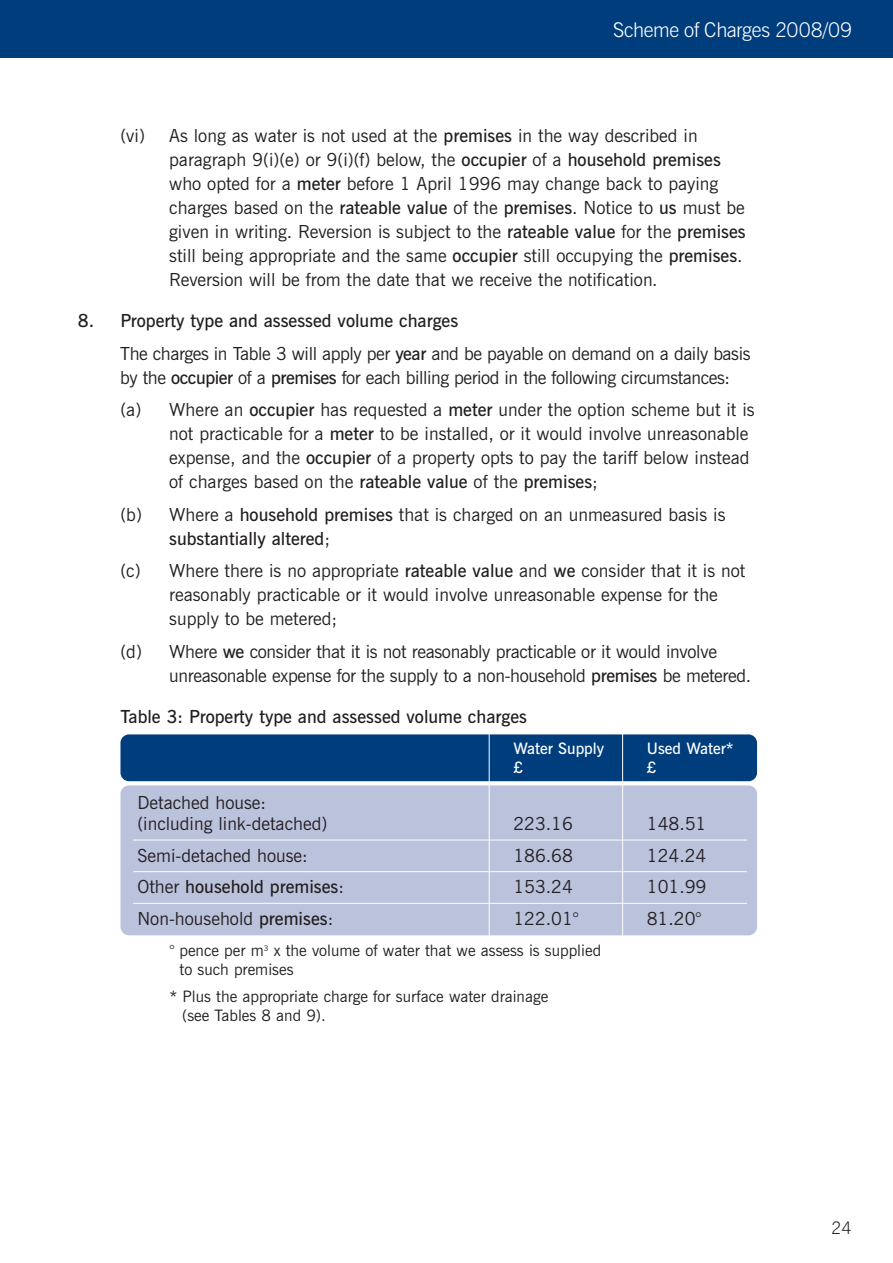
<style>
.page{position:relative;width:893px;height:1263px;background:#fff}
.page>*{position:absolute;margin:0;border:0;box-sizing:border-box;transform-origin:0 0}
.t1{font:300 20.25px "News Gothic BT";letter-spacing:-.005em;color:#fff}
.t2{font:18px/24px "News Gothic BT";color:#231f20}
.t3{font:18px/32.5px "News Gothic BT";letter-spacing:-.025em;color:#231f20}
.t4{font:18px/24px "News Gothic BT";letter-spacing:-.02em;color:#231f20}
.t5{font:600 18px "News Gothic BT";color:#231f20}
.t6{font:300 17.25px "News Gothic BT";color:#231f20}
.t7{font:15.75px/18.8px "News Gothic BT";color:#231f20}
.t8{font:600 15.75px "News Gothic BT";color:#fff}
.s1{font-weight:600}
.s2{font-weight:400}
</style>
<div class="page">
<div style="left:120px;top:734px;width:637px;height:47px;background:#003d7d;border-radius:9px"></div>
<div style="left:120px;top:785px;width:637px;height:150px;background:#bbc2db;border-radius:9px"></div>
<hr style="left:133px;top:840px;width:614px;height:1px;background:#fff">
<hr style="left:133px;top:871px;width:614px;height:1px;background:#fff">
<hr style="left:133px;top:903px;width:614px;height:1px;background:#fff">
<div style="left:0;top:0;width:892px;height:57px;background:#003d7d"></div>
<hr style="left:622px;top:732px;width:1px;height:206px;background:#fff">
<hr style="left:489px;top:732px;width:1px;height:206px;background:#fff">
<p class="t1" style="left:613px;top:23px;width:241px">Scheme of Charges 2008/09</p>
<p class="t2" style="left:169px;top:126px;width:578px;text-indent:-49px">(vi) As long as water is not used at the <span class="s1">premises</span> in the way described in paragraph 9(i)(e) or 9(i)(f) below, the <span class="s1">occupier</span> of a <span class="s1">household premises </span>who opted for a <span class="s1">meter</span> before 1 April 1996 may change back to paying charges based on the <span class="s1">rateable value</span> of the <span class="s1">premises</span>. Notice to <span class="s1">us</span> must be given in writing. Reversion is subject to the <span class="s1">rateable value</span> for the <span class="s1">premises </span>still being appropriate and the same <span class="s1">occupier</span> still occupying the <span class="s1">premises</span>.<br>Reversion will be from the date that we receive the notification.</p>
<p class="t3" style="left:120px;top:307px;width:631px;text-indent:-42px"><span class="s1">8. Property type and assessed volume charges<br></span>The charges in Table 3 will apply per <span class="s1">year</span> and be payable on demand on a daily basis</p>
<p class="t3" style="left:120px;top:363px;width:636px">by the <span class="s1">occupier</span> of a <span class="s1">premises</span> for each billing period in the following circumstances: (a) Where an <span class="s1">occupier</span> has requested a <span class="s1">meter</span> under the option scheme but it is</p>
<p class="t2" style="left:169px;top:424px;width:581px;text-align:justify">not practicable for a <span class="s1">meter</span> to be installed, or it would involve unreasonable expense, and the <span class="s1">occupier</span> of a property opts to pay the tariff below instead of charges based on the <span class="s1">rateable value</span> of the <span class="s1">premises</span>;</p>
<p class="t2" style="left:169px;top:504px;width:557px;text-indent:-49px">(b) Where a <span class="s1">household premises</span> that is charged on an unmeasured basis is <span class="s1">substantially altered</span>;</p>
<p class="t2" style="left:169px;top:561px;width:577px;text-indent:-49px">(c) Where there is no appropriate <span class="s1">rateable value</span> and <span class="s1">we</span> consider that it is not reasonably practicable or it would involve unreasonable expense for the supply to be metered;</p>
<p class="t4" style="left:169px;top:641px;width:583px;text-indent:-49px">(d) Where <span class="s1">we</span> consider that it is not reasonably practicable or it would involve unreasonable expense for the supply to a non-household <span class="s1">premises</span> be metered.</p>
<p class="t5" style="left:120px;top:710px;width:408px">Table 3: Property type and assessed volume charges</p>
<p class="t8" style="left:513px;top:743px;width:92px">Water Supply</p>
<p class="t8" style="left:646px;top:743px;width:88px">Used Water*</p>
<p class="t8" style="left:513px;top:762px;width:11px">£</p>
<p class="t8" style="left:646px;top:762px;width:11px">£</p>
<p class="t2" style="left:137px;top:794px;width:191px;line-height:21px">Detached house: (including link-detached)</p>
<p class="t2" style="left:513px;top:814px;width:61px">223.16</p>
<p class="t2" style="left:646px;top:814px;width:61px">148.51</p>
<p class="t2" style="left:137px;top:845px;width:172px">Semi-detached house:</p>
<p class="t2" style="left:513px;top:845px;width:61px">186.68</p>
<p class="t2" style="left:646px;top:845px;width:61px">124.24</p>
<p class="t5" style="left:137px;top:880px;width:208px"><span class="s2">Other</span> household premises<span class="s2">:</span></p>
<p class="t2" style="left:513px;top:877px;width:61px">153.24</p>
<p class="t2" style="left:646px;top:877px;width:61px">101.99</p>
<p class="t2" style="left:137px;top:908px;width:197px">Non-household <span class="s1">premises</span>:</p>
<p class="t2" style="left:513px;top:908px;width:67px">122.01°</p>
<p class="t2" style="left:646px;top:908px;width:56px">81.20°</p>
<p class="t7" style="left:179px;top:943px;width:423px;text-indent:-10px">° pence per m<sup>3</sup> x the volume of water that we assess is supplied to such premises</p>
<p class="t7" style="left:182px;top:989px;width:367px;text-indent:-13px">* Plus the appropriate charge for surface water drainage (see Tables 8 and 9).</p>
<p class="t6" style="left:831px;top:1222px;width:22px">24</p>
</div>
